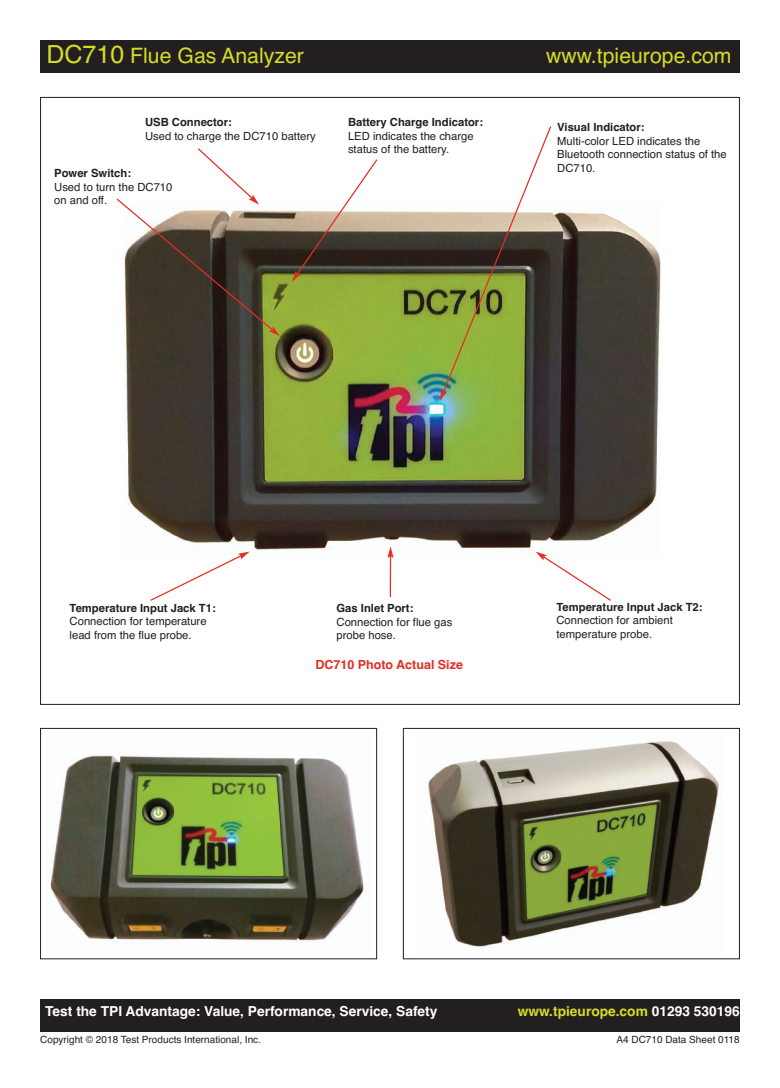
<style>
.page{position:relative;width:780px;height:1088px;background:#fff}
.page>*{position:absolute;margin:0;border:0;box-sizing:border-box;transform-origin:0 0}
.t1{font:21.25px "Helvetica";color:#d3dd25}
.t2{font:700 13.75px "Helvetica";color:#fff}
.t3{font:700 13.75px "Helvetica";color:#d3dd25}
.t4{font:700 12.5px "Helvetica";color:#e62c24}
.t5{font:11.25px/13.5px "Helvetica";color:#231f20}
.t6{font:700 11.25px "Helvetica";color:#231f20}
.t7{font:10px "Helvetica";color:#231f20}
.s1{font-size:25px}
.s2{color:#fff}
</style>
<div class="page">
<div style="left:40px;top:40px;width:699px;height:33px;background:#231f20"></div>
<img style="left:126px;top:210px;width:534px;height:341px">
<div style="left:40px;top:999px;width:699px;height:32px;background:#231f20"></div>
<svg style="left:116px;top:148px;width:164px;height:188px"></svg>
<svg style="left:150px;top:551px;width:100px;height:50px"></svg>
<svg style="left:387px;top:96px;width:6px;height:502px"></svg>
<svg style="left:440px;top:126px;width:112px;height:275px"></svg>
<svg style="left:535px;top:551px;width:76px;height:50px"></svg>
<img style="left:50px;top:755px;width:314px;height:186px">
<div style="left:40px;top:728px;width:337px;height:231px;border:1px solid #231f20"></div>
<img style="left:428px;top:741px;width:291px;height:207px">
<div style="left:403px;top:728px;width:336px;height:231px;border:1px solid #231f20"></div>
<svg style="left:292px;top:159px;width:86px;height:123px"></svg>
<h1 class="t1" style="left:46px;top:44px;width:259px"><span class="s1">DC710</span> Flue Gas Analyzer</h1>
<h1 class="t1" style="left:546px;top:44px;width:187px">www.tpieurope.com</h1>
<p class="t6" style="left:145px;top:116px;width:88px">USB Connector:</p>
<p class="t5" style="left:145px;top:129px;width:172px">Used to charge the DC710 battery</p>
<p class="t6" style="left:54px;top:167px;width:78px">Power Switch:</p>
<p class="t5" style="left:54px;top:180px;width:120px">Used to turn the DC710 on and off.</p>
<p class="t6" style="left:348px;top:116px;width:137px">Battery Charge Indicator:</p>
<p class="t5" style="left:348px;top:129px;width:127px">LED indicates the charge status of the battery.</p>
<p class="t6" style="left:557px;top:121px;width:89px">Visual Indicator:</p>
<p class="t5" style="left:557px;top:134px;width:171px">Multi-color LED indicates the<br>Bluetooth connection status of the<br>DC710.</p>
<p class="t6" style="left:70px;top:601px;width:148px">Temperature Input Jack T1:</p>
<p class="t5" style="left:70px;top:614px;width:138px">Connection for temperature lead from the flue probe.</p>
<p class="t6" style="left:336px;top:602px;width:78px">Gas Inlet Port:</p>
<p class="t5" style="left:336px;top:615px;width:117px">Connection for flue gas probe hose.</p>
<p class="t4" style="left:315px;top:658px;width:149px">DC710 Photo Actual Size</p>
<p class="t6" style="left:556px;top:600px;width:148px">Temperature Input Jack T2:</p>
<p class="t5" style="left:556px;top:614px;width:118px">Connection for ambient temperature probe.</p>
<p class="t2" style="left:45px;top:1004px;width:394px">Test the TPI Advantage: Value, Performance, Service, Safety</p>
<p class="t3" style="left:517px;top:1004px;width:223px">www.tpieurope.com <span class="s2">01293 530196</span></p>
<p class="t7" style="left:40px;top:1033px;width:222px">Copyright © 2018 Test Products International, Inc.</p>
<p class="t7" style="left:616px;top:1033px;width:125px">A4 DC710 Data Sheet 0118</p>
</div>
